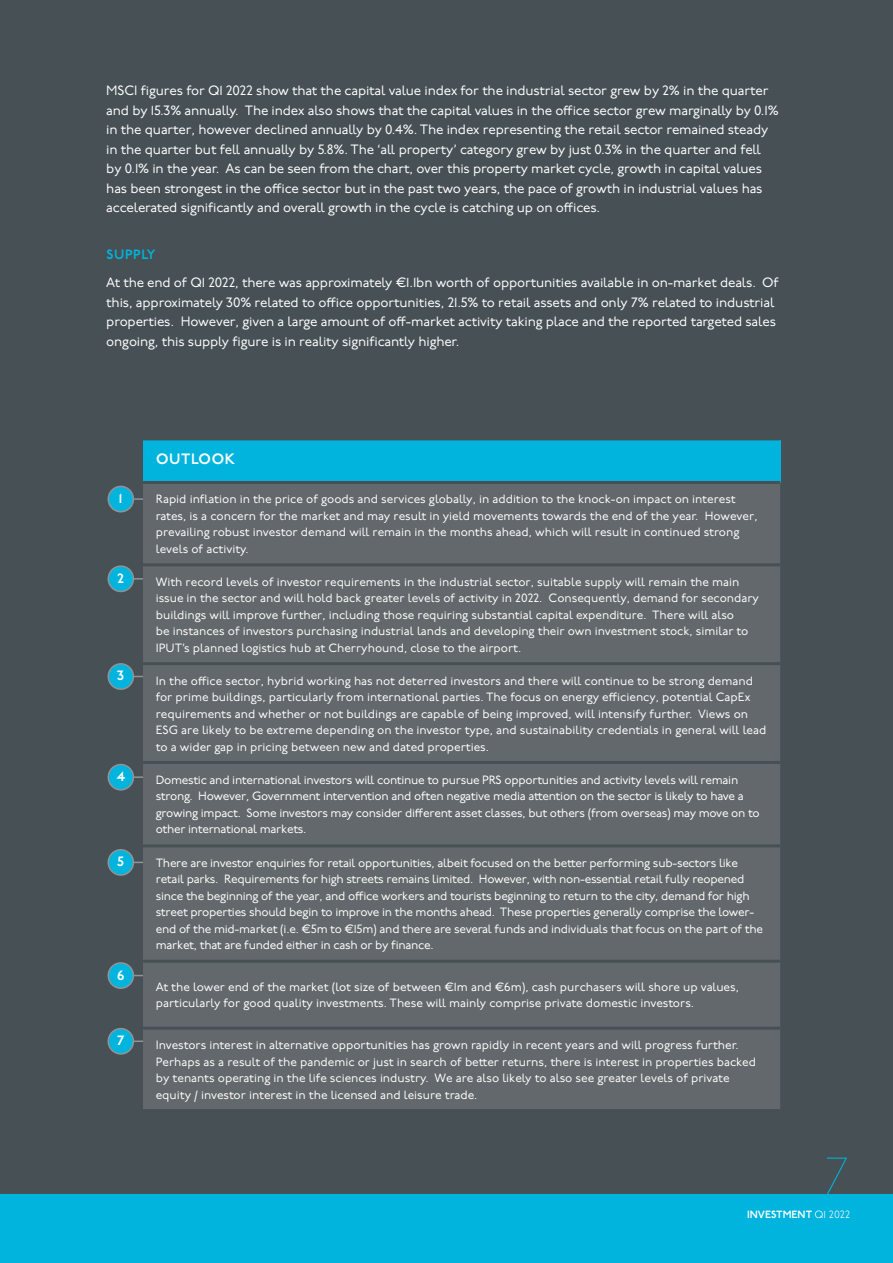
<style>
.page{position:relative;width:893px;height:1263px;background:#fff}
.page>*{position:absolute;margin:0;border:0;box-sizing:border-box;transform-origin:0 0}
.t1{font:100 52.5px "P22 Underground";color:#00b4de}
.t2{font:600 15px "P22 Underground";letter-spacing:.04em;color:#fff}
.Grey_Text{font:13.5px/19.5px "P22 Underground";letter-spacing:-.01em;color:#fff}
.t3{font:600 13.5px "P22 Underground";color:#fff}
.t4{font:600 13.5px "P22 Underground";letter-spacing:.04em;color:#00b4de}
.White_Text{font:12px/16.5px "P22 Underground";color:#fff}
.White_Text-2{font:12px/16.5px "P22 Underground";letter-spacing:-.02em;color:#fff}
.t5{font:600 10.5px "P22 Underground";color:#fff}
.s1{font-weight:300}
</style>
<div class="page">
<div style="left:0;top:0;width:893px;height:1194px;background:#475155"></div>
<div style="left:0;top:1194px;width:893px;height:69px;background:#00b4de"></div>
<div style="left:108px;top:486px;width:25px;height:26px;background:#00b4de;border-radius:50%"></div>
<div style="left:108px;top:486px;width:26px;height:26px;border:2px solid #929395;border-radius:50%"></div>
<svg style="left:133px;top:498px;width:10px;height:2px"></svg>
<div style="left:108px;top:566px;width:25px;height:25px;background:#00b4de;border-radius:50%"></div>
<div style="left:108px;top:565px;width:26px;height:27px;border:2px solid #929395;border-radius:50%"></div>
<div style="left:108px;top:664px;width:25px;height:25px;background:#00b4de;border-radius:50%"></div>
<div style="left:108px;top:663px;width:26px;height:27px;border:2px solid #929395;border-radius:50%"></div>
<div style="left:108px;top:764px;width:25px;height:26px;background:#00b4de;border-radius:50%"></div>
<div style="left:108px;top:764px;width:26px;height:26px;border:2px solid #929395;border-radius:50%"></div>
<svg style="left:133px;top:776px;width:10px;height:2px"></svg>
<div style="left:108px;top:850px;width:25px;height:25px;background:#00b4de;border-radius:50%"></div>
<div style="left:108px;top:849px;width:26px;height:27px;border:2px solid #929395;border-radius:50%"></div>
<div style="left:108px;top:963px;width:25px;height:25px;background:#00b4de;border-radius:50%"></div>
<div style="left:108px;top:962px;width:26px;height:27px;border:2px solid #929395;border-radius:50%"></div>
<div style="left:108px;top:1029px;width:25px;height:25px;background:#00b4de;border-radius:50%"></div>
<div style="left:108px;top:1028px;width:26px;height:27px;border:2px solid #929395;border-radius:50%"></div>
<svg style="left:133px;top:1040px;width:10px;height:2px"></svg>
<div style="left:143px;top:440px;width:637px;height:42px;background:#00b4de"></div>
<div style="left:143px;top:484px;width:637px;height:625px;background:#62686b"></div>
<hr style="left:143px;top:481px;width:637px;height:3px;background:#475155">
<hr style="left:143px;top:563px;width:637px;height:3px;background:#475155">
<hr style="left:143px;top:662px;width:637px;height:3px;background:#475155">
<hr style="left:143px;top:761px;width:637px;height:3px;background:#475155">
<hr style="left:143px;top:844px;width:637px;height:3px;background:#475155">
<hr style="left:143px;top:960px;width:637px;height:3px;background:#475155">
<hr style="left:143px;top:1027px;width:637px;height:3px;background:#475155">
<p class="Grey_Text" style="left:106px;top:81px;width:674px">MSCI figures for Q1 2022 show that the capital value index for the industrial sector grew by 2% in the quarter and by 15.3% annually. The index also shows that the capital values in the office sector grew marginally by 0.1% in the quarter, however declined annually by 0.4%. The index representing the retail sector remained steady in the quarter but fell annually by 5.8%. The ‘all property’ category grew by just 0.3% in the quarter and fell by 0.1% in the year. As can be seen from the chart, over this property market cycle, growth in capital values has been strongest in the office sector but in the past two years, the pace of growth in industrial values has accelerated significantly and overall growth in the cycle is catching up on offices.</p>
<p class="t4" style="left:107px;top:247px;width:50px">SUPPLY</p>
<p class="Grey_Text" style="left:106px;top:274px;width:674px">At the end of Q1 2022, there was approximately €1.1bn worth of opportunities available in on-market deals. Of this, approximately 30% related to office opportunities, 21.5% to retail assets and only 7% related to industrial properties. However, given a large amount of off-market activity taking place and the reported targeted sales ongoing, this supply figure is in reality significantly higher.</p>
<p class="t3" style="left:119px;top:491px;width:5px">1</p>
<p class="t3" style="left:117px;top:570px;width:8px">2</p>
<p class="t3" style="left:117px;top:668px;width:8px">3</p>
<p class="t3" style="left:116px;top:769px;width:10px">4</p>
<p class="t3" style="left:117px;top:854px;width:8px">5</p>
<p class="t3" style="left:117px;top:967px;width:9px">6</p>
<p class="t3" style="left:117px;top:1033px;width:9px">7</p>
<p class="t2" style="left:156px;top:450px;width:81px">OUTLOOK</p>
<p class="White_Text" style="left:156px;top:492px;width:603px">Rapid inflation in the price of goods and services globally, in addition to the knock-on impact on interest rates, is a concern for the market and may result in yield movements towards the end of the year. However, prevailing robust investor demand will remain in the months ahead, which will result in continued strong levels of activity.</p>
<p class="White_Text" style="left:156px;top:574px;width:605px">With record levels of investor requirements in the industrial sector, suitable supply will remain the main issue in the sector and will hold back greater levels of activity in 2022. Consequently, demand for secondary buildings will improve further, including those requiring substantial capital expenditure. There will also<br>be instances of investors purchasing industrial lands and developing their own investment stock, similar to IPUT’s planned logistics hub at Cherryhound, close to the airport.</p>
<p class="White_Text" style="left:156px;top:673px;width:612px">In the office sector, hybrid working has not deterred investors and there will continue to be strong demand for prime buildings, particularly from international parties. The focus on energy efficiency, potential CapEx requirements and whether or not buildings are capable of being improved, will intensify further. Views on ESG are likely to be extreme depending on the investor type, and sustainability credentials in general will lead to a wider gap in pricing between new and dated properties.</p>
<p class="White_Text-2" style="left:156px;top:772px;width:605px">Domestic and international investors will continue to pursue PRS opportunities and activity levels will remain strong. However, Government intervention and often negative media attention on the sector is likely to have a growing impact. Some investors may consider different asset classes, but others (from overseas) may move on to other international markets.</p>
<p class="White_Text-2" style="left:156px;top:855px;width:609px">There are investor enquiries for retail opportunities, albeit focused on the better performing sub-sectors like retail parks. Requirements for high streets remains limited. However, with non-essential retail fully reopened since the beginning of the year, and office workers and tourists beginning to return to the city, demand for high street properties should begin to improve in the months ahead. These properties generally comprise the lower&shy;end of the mid-market (i.e. €5m to €15m) and there are several funds and individuals that focus on the part of the market, that are funded either in cash or by finance.</p>
<p class="White_Text" style="left:156px;top:979px;width:585px">At the lower end of the market (lot size of between €1m and €6m), cash purchasers will shore up values, particularly for good quality investments. These will mainly comprise private domestic investors.</p>
<p class="White_Text" style="left:156px;top:1037px;width:602px">Investors interest in alternative opportunities has grown rapidly in recent years and will progress further.<br>Perhaps as a result of the pandemic or just in search of better returns, there is interest in properties backed by tenants operating in the life sciences industry. We are also likely to also see greater levels of private equity / investor interest in the licensed and leisure trade.</p>
<p class="t1" style="left:821px;top:1147px;width:31px">7</p>
<p class="t5" style="left:747px;top:1209px;width:105px">INVESTMENT <span class="s1">Q1 2022</span></p>
</div>
